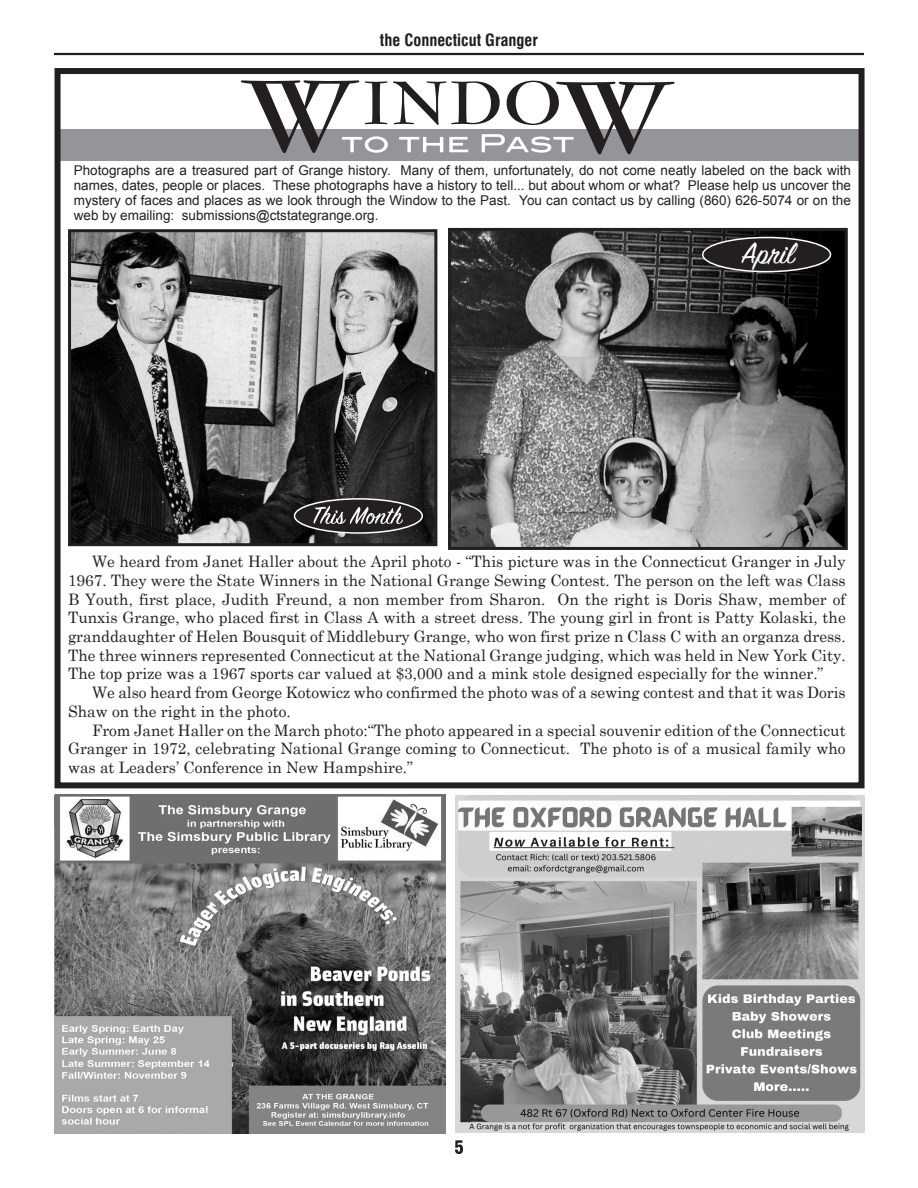
<style>
.page{position:relative;width:918px;height:1188px;background:#fff}
.page>*{position:absolute;margin:0;border:0;box-sizing:border-box;transform-origin:0 0}
.t1{font:33px "Sign Painter House Script";color:#fff}
.t2{font:700 condensed 16.5px "Swiss 721 BT";color:#231f20}
.t3{font:15.75px/18.8px "Century Schoolbook";color:#231f20;text-align:justify}
.t4{font:13.5px/15px "Arial";color:#231f20;text-align:justify}
</style>
<div class="page">
<hr style="left:54px;top:53px;width:810px;height:2px;background:#231f20">
<svg style="left:455px;top:1140px;width:8px;height:14px"></svg>
<div style="left:58px;top:129px;width:804px;height:31px;background:#939598"></div>
<svg style="left:241px;top:80px;width:434px;height:74px"></svg>
<img style="left:452px;top:232px;width:392px;height:314px">
<div style="left:448px;top:228px;width:400px;height:322px;border:3px solid #231f20"></div>
<div style="left:55px;top:68px;width:810px;height:720px;border:6px solid #231f20"></div>
<img style="left:72px;top:233px;width:361px;height:309px">
<div style="left:68px;top:229px;width:369px;height:317px;border:3px solid #231f20"></div>
<div style="left:295px;top:499px;width:127px;height:34px;background:#231f20;border-radius:50%"></div>
<div style="left:294px;top:498px;width:129px;height:36px;border:2px solid #fff;border-radius:50%"></div>
<svg style="left:313px;top:506px;width:90px;height:18px"></svg>
<div style="left:703px;top:238px;width:128px;height:34px;background:#231f20;border-radius:50%"></div>
<div style="left:702px;top:237px;width:129px;height:35px;border:2px solid #fff;border-radius:50%"></div>
<img style="left:55px;top:795px;width:391px;height:339px">
<img style="left:456px;top:796px;width:409px;height:337px">
<p class="t2" style="left:380px;top:30px;width:160px">the Connecticut Granger</p>
<p class="t4" style="left:74px;top:163px;width:779px">Photographs are a treasured part of Grange history. Many of them, unfortunately, do not come neatly labeled on the back with names, dates, people or places. These photographs have a history to tell... but about whom or what? Please help us uncover the mystery of faces and places as we look through the Window to the Past. You can contact us by calling (860) 626-5074 or on the web by emailing: submissions@ctstategrange.org.</p>
<h1 class="t1" style="left:741px;top:233px;width:54px">April</h1>
<p class="t3" style="left:68px;top:552px;width:779px;text-indent:24px">We heard from Janet Haller about the April photo - “This picture was in the Connecticut Granger in July 1967. They were the State Winners in the National Grange Sewing Contest. The person on the left was Class B Youth, first place, Judith Freund, a non member from Sharon. On the right is Doris Shaw, member of Tunxis Grange, who placed first in Class A with a street dress. The young girl in front is Patty Kolaski, the granddaughter of Helen Bousquit of Middlebury Grange, who won first prize n Class C with an organza dress.<br>The three winners represented Connecticut at the National Grange judging, which was held in New York City.<br>The top prize was a 1967 sports car valued at $3,000 and a mink stole designed especially for the winner.”</p>
<p class="t3" style="left:68px;top:683px;width:779px;text-indent:24px">We also heard from George Kotowicz who confirmed the photo was of a sewing contest and that it was Doris<br>Shaw on the right in the photo.</p>
<p class="t3" style="left:68px;top:720px;width:779px;text-indent:24px">From Janet Haller on the March photo:“The photo appeared in a special souvenir edition of the Connecticut Granger in 1972, celebrating National Grange coming to Connecticut. The photo is of a musical family who was at Leaders’ Conference in New Hampshire.”</p>
</div>
